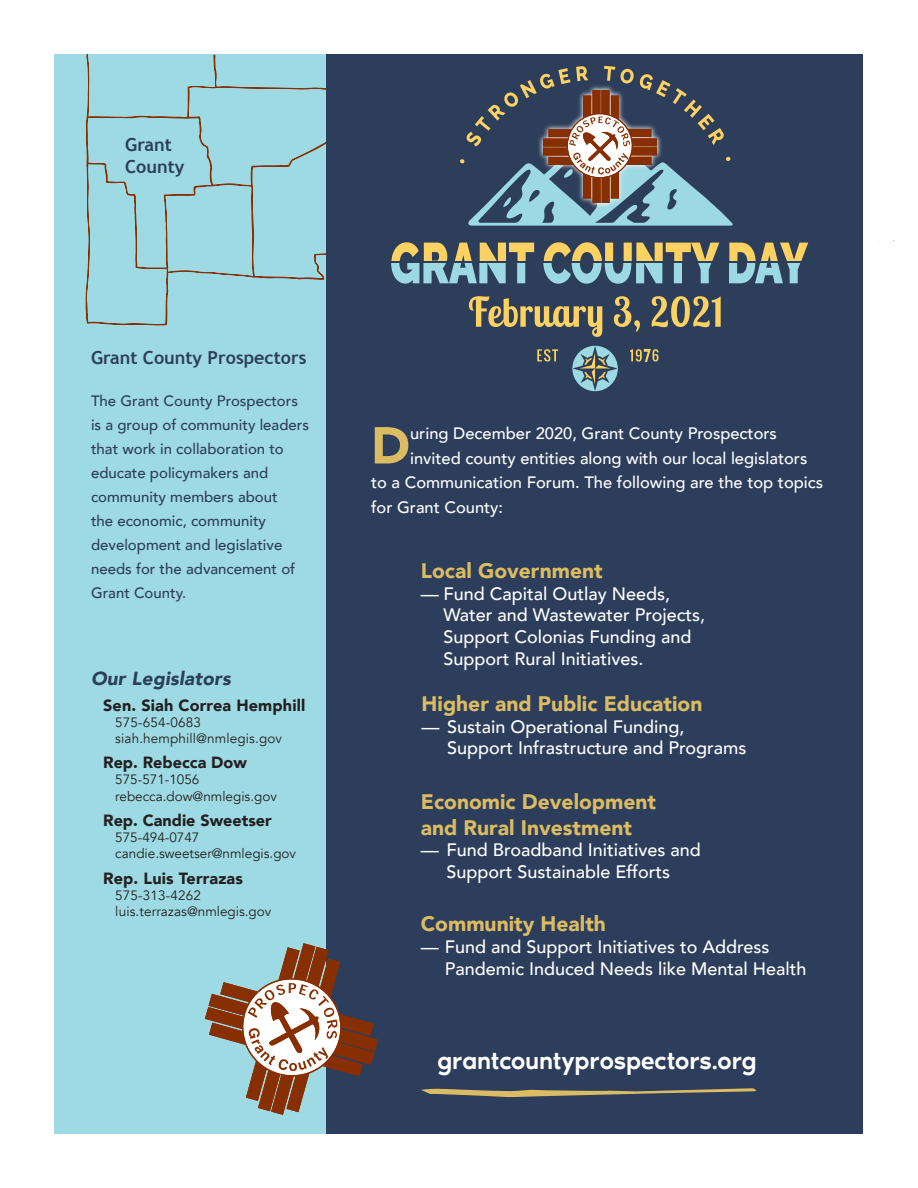
<style>
.page{position:relative;width:918px;height:1188px;background:#fff}
.page>*{position:absolute;margin:0;border:0;box-sizing:border-box;transform-origin:0 0}
.t1{font:900 51.45px "Avenir";color:#dcbc63}
.Contact_Information{font:500 24px "Noir Pro";letter-spacing:-.005em;color:#fff}
.t2{font:900 21px/25.2px "Avenir";color:#dcbc63}
.t3{font:italic 900 18.9px "Avenir";letter-spacing:.01em;color:#2c3e5b}
.t4{font:500 18px/21.6px "Avenir";color:#fff}
.t5{font:700 18px "Trebuchet MS";color:#2d3e5b}
.t6{font:700 18px/21.6px "Trebuchet MS";color:#2c3e5b}
.t7{font:500 16.5px "Avenir";color:#fff}
.t8{font:900 16.2px "Avenir";letter-spacing:.01em;color:#231f20}
.t9{font:500 15px/24px "Avenir";color:#2d3e5b}
.t10{font:13.5px/16.2px "Avenir";color:#231f20}
</style>
<div class="page">
<div style="left:54px;top:54px;width:273px;height:1080px;background:#9edae3"></div>
<svg style="left:86px;top:54px;width:240px;height:271px"></svg>
<div style="left:326px;top:54px;width:537px;height:1080px;background:#2c3e5b"></div>
<svg style="left:421px;top:1088px;width:336px;height:9px"></svg>
<svg style="left:537px;top:349px;width:21px;height:13px"></svg>
<svg style="left:572px;top:346px;width:46px;height:45px"></svg>
<svg style="left:630px;top:349px;width:29px;height:13px"></svg>
<svg style="left:469px;top:296px;width:133px;height:41px"></svg>
<svg style="left:614px;top:296px;width:26px;height:36px"></svg>
<svg style="left:652px;top:296px;width:69px;height:31px"></svg>
<svg style="left:460px;top:65px;width:273px;height:161px"></svg>
<svg style="left:391px;top:242px;width:143px;height:42px"></svg>
<svg style="left:543px;top:242px;width:176px;height:42px"></svg>
<svg style="left:729px;top:243px;width:79px;height:40px"></svg>
<svg style="left:205px;top:943px;width:173px;height:172px"></svg>
<p class="t6" style="left:125px;top:134px;width:61px">Grant<br>County</p>
<p class="t5" style="left:91px;top:347px;width:217px">Grant County Prospectors</p>
<p class="t9" style="left:91px;top:388px;width:220px">The Grant County Prospectors is a group of community leaders that work in collaboration to educate policymakers and community members about<br>the economic, community development and legislative needs for the advancement of<br>Grant County.</p>
<p class="t3" style="left:91px;top:663px;width:141px">Our Legislators</p>
<p class="t8" style="left:103px;top:691px;width:204px">Sen. Siah Correa Hemphill</p>
<p class="t10" style="left:115px;top:714px;width:168px">575-654-0683 siah.hemphill@nmlegis.gov</p>
<p class="t8" style="left:103px;top:749px;width:145px">Rep. Rebecca Dow</p>
<p class="t10" style="left:115px;top:772px;width:163px">575-571-1056 rebecca.dow@nmlegis.gov</p>
<p class="t8" style="left:103px;top:806px;width:170px">Rep. Candie Sweetser</p>
<p class="t10" style="left:115px;top:830px;width:182px">575-494-0747 candie.sweetser@nmlegis.gov</p>
<p class="t8" style="left:103px;top:864px;width:141px">Rep. Luis Terrazas</p>
<p class="t10" style="left:115px;top:887px;width:158px">575-313-4262 luis.terrazas@nmlegis.gov</p>
<p class="t1" style="left:371px;top:402px;width:41px">D</p>
<p class="t7" style="left:410px;top:419px;width:368px">uring December 2020, Grant County Prospectors</p>
<p class="t7" style="left:410px;top:443px;width:399px">invited county entities along with our local legislators</p>
<p class="t7" style="left:371px;top:468px;width:454px">to a Communication Forum. The following are the top topics</p>
<p class="t7" style="left:371px;top:493px;width:134px">for Grant County:</p>
<p class="t2" style="left:421px;top:558px;width:183px">Local Government</p>
<p class="t4" style="left:443px;top:582px;width:263px;text-indent:-22px">— Fund Capital Outlay Needs,<br>Water and Wastewater Projects,<br>Support Colonias Funding and<br>Support Rural Initiatives.</p>
<p class="t2" style="left:422px;top:691px;width:282px">Higher and Public Education</p>
<p class="t4" style="left:447px;top:715px;width:301px;text-indent:-26px">— Sustain Operational Funding,<br>Support Infrastructure and Programs</p>
<p class="t2" style="left:421px;top:789px;width:237px">Economic Development and Rural Investment</p>
<p class="t4" style="left:421px;top:838px;width:281px;text-align:center">— Fund Broadband Initiatives and<br>Support Sustainable Efforts</p>
<p class="t2" style="left:421px;top:911px;width:187px">Community Health</p>
<p class="t4" style="left:445px;top:935px;width:363px;text-indent:-24px">— Fund and Support Initiatives to Address<br>Pandemic Induced Needs like Mental Health</p>
<p class="Contact_Information" style="left:437px;top:1043px;width:321px">grantcountyprospectors.org</p>
</div>
